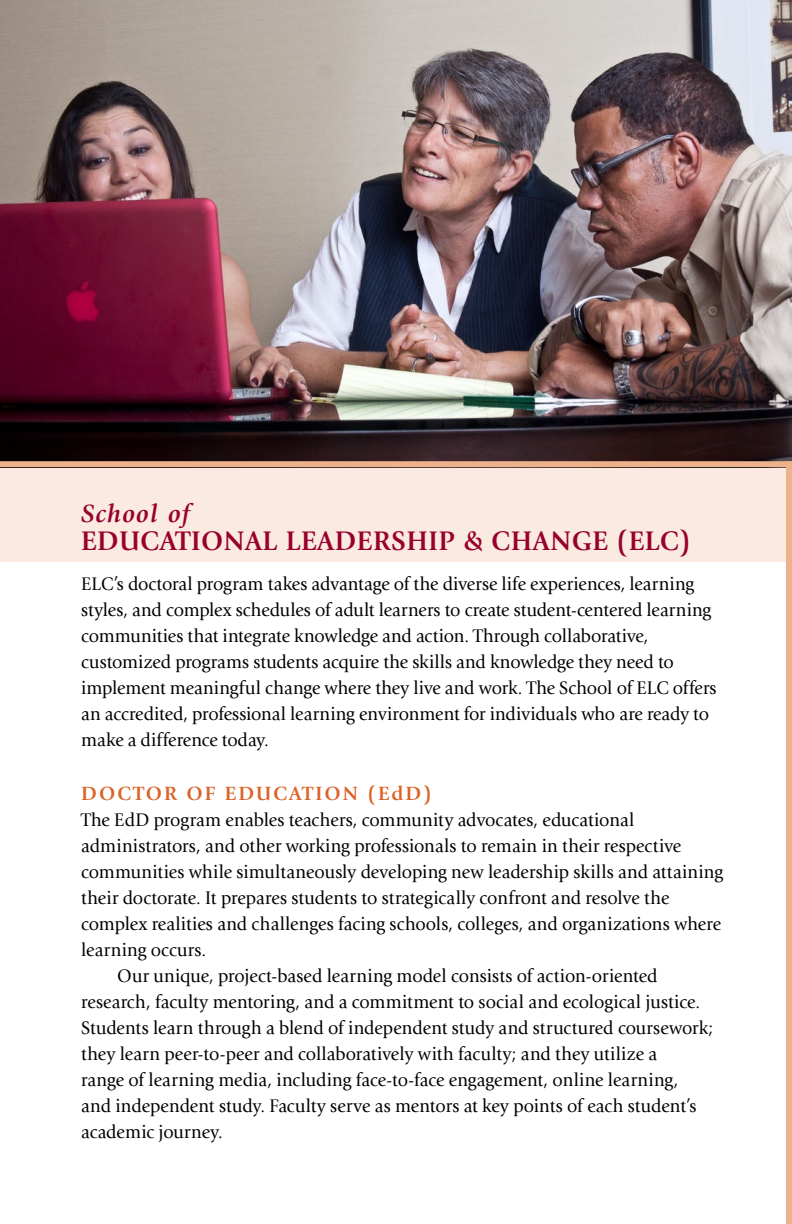
<style>
.page{position:relative;width:792px;height:1224px;background:#fff}
.page>*{position:absolute;margin:0;border:0;box-sizing:border-box;transform-origin:0 0}
.t1{font:700 28px "Giovanni Std";letter-spacing:.02em;color:#98002e}
.t2{font:italic 700 26px "Giovanni Std";letter-spacing:.05em;color:#98002e}
.t3{font:700 20px "Giovanni Std";letter-spacing:.1em;color:#dc6226}
.t4{font:19px/26px "Giovanni Std";color:#000;scale:.95 1}
</style>
<div class="page">
<div style="left:0;top:0;width:792px;height:561px;background:#faeadf"></div>
<img style="left:0;top:0;width:792px;height:461px">
<div style="left:0;top:461px;width:792px;height:6px;background:#edb18b"></div>
<div style="left:786px;top:461px;width:6px;height:763px;background:#edb18b"></div>
<p class="t2" style="left:81px;top:499px;width:110px">School of</p>
<p class="t1" style="left:81px;top:524px;width:611px">EDUCATIONAL LEADERSHIP &amp; CHANGE (ELC)</p>
<p class="t4" style="left:81px;top:571px;width:670px">ELC’s doctoral program takes advantage of the diverse life experiences, learning styles, and complex schedules of adult learners to create student-centered learning communities that integrate knowledge and action. Through collaborative, customized programs students acquire the skills and knowledge they need to implement meaningful change where they live and work. The School of ELC offers an accredited, professional learning environment for individuals who are ready to make a difference today.</p>
<p class="t3" style="left:81px;top:781px;width:352px">DOCTOR OF EDUCATION (EdD)</p>
<p class="t4" style="left:81px;top:807px;width:677px">The EdD program enables teachers, community advocates, educational administrators, and other working professionals to remain in their respective communities while simultaneously developing new leadership skills and attaining their doctorate. It prepares students to strategically confront and resolve the complex realities and challenges facing schools, colleges, and organizations where learning occurs.</p>
<p class="t4" style="left:81px;top:963px;width:667px;text-indent:36px">Our unique, project-based learning model consists of action-oriented research, faculty mentoring, and a commitment to social and ecological justice.<br>Students learn through a blend of independent study and structured coursework; they learn peer-to-peer and collaboratively with faculty; and they utilize a<br>range of learning media, including face-to-face engagement, online learning, and independent study. Faculty serve as mentors at key points of each student’s academic journey.</p>
</div>
